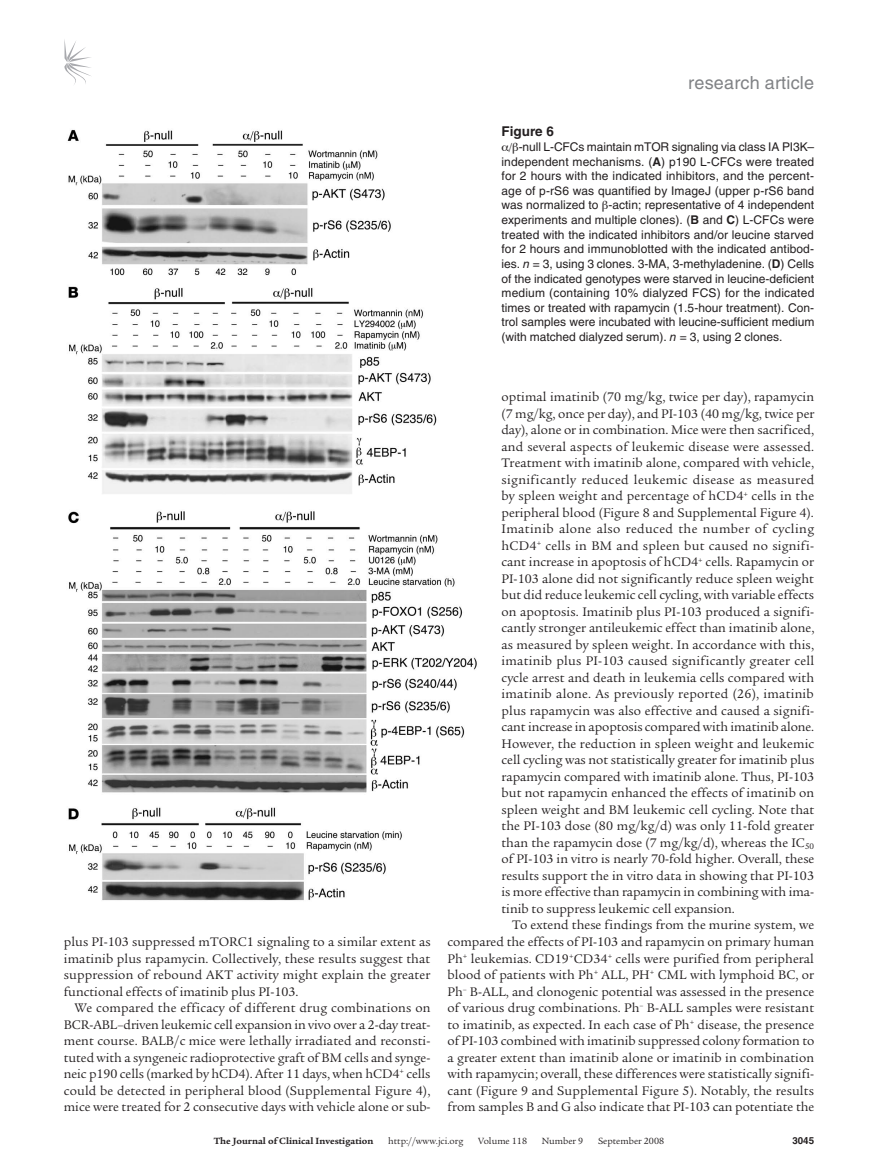
<style>
.page{position:relative;width:878px;height:1174px;background:#fff}
.page>*{position:absolute;margin:0;border:0;box-sizing:border-box;transform-origin:0 0}
.t1{font:18px "Helvetica LT Std";letter-spacing:.01em;color:#808285}
.t2{font:13.5px/16.5px "Legacy Serif Std";color:#231f20;text-align:justify}
.t3{font:700 13.5px "Helvetica LT Std";color:#231f20}
.t4{font:12px/14.7px "Helvetica LT Std";color:#231f20;text-align:justify}
.t5{font:9.75px "Legacy Serif Std";color:#231f20}
.t6{font:700 9.75px "Legacy Serif Std";color:#231f20}
.t7{font:700 9.75px "Helvetica LT Std";color:#231f20}
.s1{font-weight:700}
.s2{font-style:italic}
</style>
<div class="page">
<svg style="left:64px;top:39px;width:27px;height:46px"></svg>
<img style="left:67px;top:129px;width:410px;height:772px">
<h1 class="t1" style="left:688px;top:72px;width:127px">research article</h1>
<p class="t3" style="left:501px;top:123px;width:54px">Figure 6</p>
<p class="t4" style="left:501px;top:139px;width:314px;text-indent:17px">-null L-CFCs maintain mTOR signaling via class IA PI3K– independent mechanisms. (<span class="s1">A</span>) p190 L-CFCs were treated for 2 hours with the indicated inhibitors, and the percent&shy;age of p-rS6 was quantified by ImageJ (upper p-rS6 band was normalized to -actin; representative of 4 independent experiments and multiple clones). (<span class="s1">B</span> and <span class="s1">C</span>) L-CFCs were treated with the indicated inhibitors and/or leucine starved for 2 hours and immunoblotted with the indicated antibod&shy;ies. <span class="s2">n</span> = 3, using 3 clones. 3-MA, 3-methyladenine. (<span class="s1">D</span>) Cells of the indicated genotypes were starved in leucine-deficient medium (containing 10% dialyzed FCS) for the indicated times or treated with rapamycin (1.5-hour treatment). Con&shy;trol samples were incubated with leucine-sufficient medium (with matched dialyzed serum). <span class="s2">n</span> = 3, using 2 clones.</p>
<p class="t2" style="left:64px;top:933px;width:368px">plus PI-103 suppressed mTORC1 signaling to a similar extent as imatinib plus rapamycin. Collectively, these results suggest that suppression of rebound Akt activity might explain the greater functional effects of imatinib plus PI-103.</p>
<p class="t2" style="left:64px;top:999px;width:368px;text-indent:11px">We compared the efficacy of different drug combinations on BCR-ABL–driven leukemic cell expansion in vivo over a 2-day treat&shy;ment course. BALB/c mice were lethally irradiated and reconsti&shy;tuted with a syngeneic radioprotective graft of BM cells and synge&shy;neic p190 cells (marked by hCD4). After 11 days, when hCD4<sup>+</sup> cells could be detected in peripheral blood (Supplemental Figure 4), mice were treated for 2 consecutive days with vehicle alone or sub-</p>
<p class="t2" style="left:501px;top:389px;width:314px">optimal imatinib (70 mg/kg, twice per day), rapamycin (7 mg/kg, once per day), and PI-103 (40 mg/kg, twice per day), alone or in combination. Mice were then sacrificed, and several aspects of leukemic disease were assessed.<br>Treatment with imatinib alone, compared with vehicle, significantly reduced leukemic disease as measured by spleen weight and percentage of hCD4<sup>+</sup> cells in the peripheral blood (Figure 8 and Supplemental Figure 4).<br>Imatinib alone also reduced the number of cycling hCD4<sup>+</sup> cells in BM and spleen but caused no signifi&shy;cant increase in apoptosis of hCD4<sup>+</sup> cells. Rapamycin or PI-103 alone did not significantly reduce spleen weight but did reduce leukemic cell cycling, with variable effects on apoptosis. Imatinib plus PI-103 produced a signifi&shy;cantly stronger antileukemic effect than imatinib alone, as measured by spleen weight. In accordance with this, imatinib plus PI-103 caused significantly greater cell cycle arrest and death in leukemia cells compared with imatinib alone. As previously reported (26), imatinib plus rapamycin was also effective and caused a signifi&shy;cant increase in apoptosis compared with imatinib alone.<br>However, the reduction in spleen weight and leukemic cell cycling was not statistically greater for imatinib plus rapamycin compared with imatinib alone. Thus, PI-103 but not rapamycin enhanced the effects of imatinib on spleen weight and BM leukemic cell cycling. Note that the PI-103 dose (80 mg/kg/d) was only 11-fold greater than the rapamycin dose (7 mg/kg/d), whereas the IC<sub>50 </sub>of PI-103 in vitro is nearly 70-fold higher. Overall, these results support the in vitro data in showing that PI-103 is more effective than rapamycin in combining with ima&shy;tinib to suppress leukemic cell expansion.</p>
<p class="t2" style="left:447px;top:917px;width:368px;text-indent:65px">To extend these findings from the murine system, we compared the effects of PI-103 and rapamycin on primary human Ph<sup>+</sup> leukemias. CD19<sup>+</sup>CD34<sup>+</sup> cells were purified from peripheral blood of patients with Ph<sup>+</sup> ALL, PH<sup>+</sup> CML with lymphoid BC, or Ph<sup>–</sup> B-ALL, and clonogenic potential was assessed in the presence of various drug combinations. Ph<sup>–</sup> B-ALL samples were resistant to imatinib, as expected. In each case of Ph<sup>+</sup> disease, the presence of PI-103 combined with imatinib suppressed colony formation to a greater extent than imatinib alone or imatinib in combination with rapamycin; overall, these differences were statistically signifi&shy;cant (Figure 9 and Supplemental Figure 5). Notably, the results from samples B and G also indicate that PI-103 can potentiate the</p>
<p class="t6" style="left:214px;top:1135px;width:161px">The Journal of Clinical Investigation</p>
<p class="t5" style="left:388px;top:1135px;width:77px">http://www.jci.org</p>
<p class="t5" style="left:478px;top:1135px;width:50px">Volume 118</p>
<p class="t5" style="left:541px;top:1135px;width:43px">Number 9</p>
<p class="t5" style="left:598px;top:1135px;width:68px">September 2008</p>
<p class="t7" style="left:792px;top:1134px;width:23px">3045</p>
</div>
